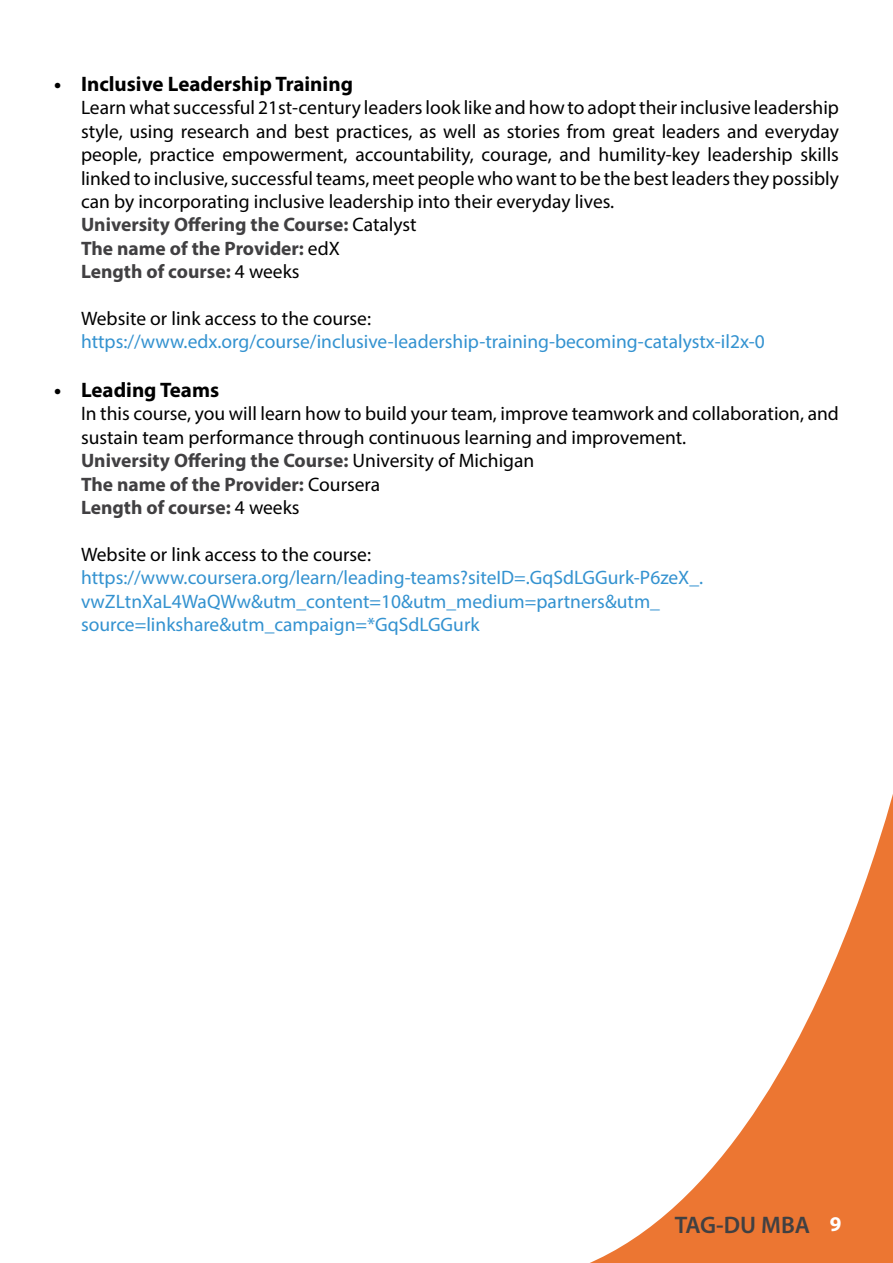
<style>
.page{position:relative;width:893px;height:1263px;background:#fff}
.page>*{position:absolute;margin:0;border:0;box-sizing:border-box;transform-origin:0 0}
.t1{font:600 24px "Myriad Pro";letter-spacing:-.005em;color:#414042}
.t2{font:700 21px "Myriad Pro";color:#000}
.t3{font:19.5px/23.4px "Myriad Pro";color:#000}
.t4{font:19.5px/23.4px "Myriad Pro";color:#3392d0}
.s1{font-weight:700;color:#414042}
.s2{font-weight:700;font-size:21px;color:#fff}
</style>
<div class="page">
<svg style="left:590px;top:794px;width:303px;height:469px"></svg>
<p class="t2" style="left:54px;top:70px;width:300px">• Inclusive Leadership Training</p>
<p class="t3" style="left:81px;top:96px;width:759px">Learn what successful 21st-century leaders look like and how to adopt their inclusive leadership style, using research and best practices, as well as stories from great leaders and everyday people, practice empowerment, accountability, courage, and humility-key leadership skills linked to inclusive, successful teams, meet people who want to be the best leaders they possibly can by incorporating inclusive leadership into their everyday lives.<br><span class="s1">University Offering the Course:</span> Catalyst<br><span class="s1">The name of the Provider:</span> edX<br><span class="s1">Length of course:</span> 4 weeks</p>
<p class="t3" style="left:81px;top:306px;width:292px">Website or link access to the course:</p>
<p class="t4" style="left:81px;top:330px;width:685px">https://www.edx.org/course/inclusive-leadership-training-becoming-catalystx-il2x-0</p>
<p class="t2" style="left:54px;top:376px;width:167px">• Leading Teams</p>
<p class="t3" style="left:81px;top:402px;width:759px">In this course, you will learn how to build your team, improve teamwork and collaboration, and sustain team performance through continuous learning and improvement.<br><span class="s1">University Offering the Course:</span> University of Michigan<br><span class="s1">The name of the Provider:</span> Coursera<br><span class="s1">Length of course:</span> 4 weeks</p>
<p class="t3" style="left:81px;top:542px;width:292px">Website or link access to the course:</p>
<p class="t4" style="left:81px;top:566px;width:624px">https://www.coursera.org/learn/leading-teams?siteID=.GqSdLGGurk-P6zeX_. vwZLtnXaL4WaQWw&amp;utm_content=10&amp;utm_medium=partners&amp;utm_ source=linkshare&amp;utm_campaign=*GqSdLGGurk</p>
<p class="t1" style="left:675px;top:1210px;width:168px">TAG-DU MBA <span class="s2">9</span></p>
</div>
